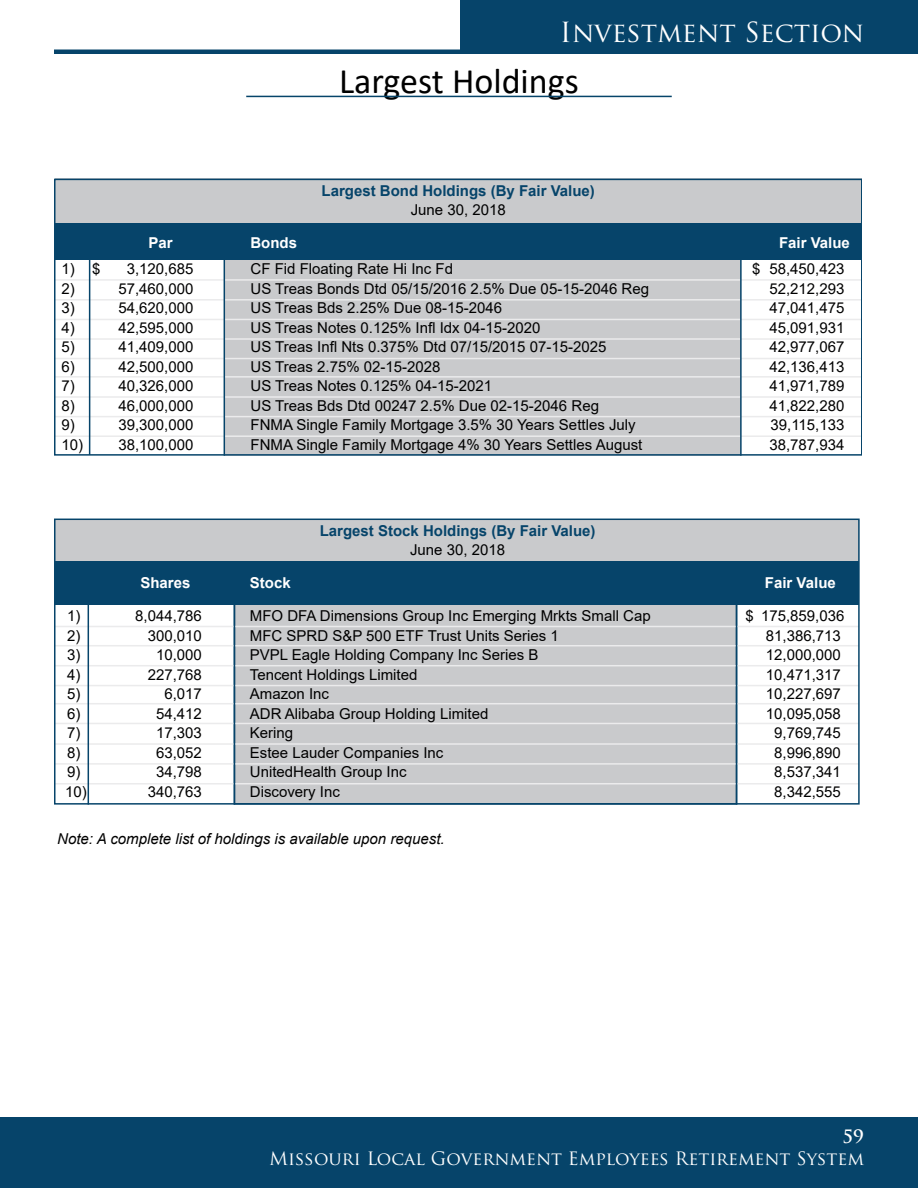
<style>
.page{position:relative;width:918px;height:1188px;background:#fff}
.page>*{position:absolute;margin:0;border:0;box-sizing:border-box;transform-origin:0 0}
.t1{font:36px "Calibri";color:#000}
.t2{font:27px "Trajan Pro";color:#fff}
.t3{font:18px "Trajan Pro";color:#fff}
.t4{font:700 18px "Trajan Pro";color:#fff}
.t5{font:15px "Arial";color:#000}
.t6{font:700 15px "Arial";color:#06446a}
.t7{font:italic 15px "Arial";color:#000}
.t8{font:700 15px "Arial";color:#fff}
</style>
<div class="page">
<div style="left:460px;top:0;width:458px;height:54px;background:#06446a"></div>
<hr style="left:54px;top:50px;width:864px;height:4px;background:#06446a">
<div style="left:0;top:1117px;width:918px;height:71px;background:#06446a"></div>
<div style="left:224px;top:252px;width:517px;height:204px;background:#c9cacc"></div>
<div style="left:56px;top:216px;width:806px;height:44px;background:#06446a"></div>
<div style="left:234px;top:589px;width:503px;height:216px;background:#c9cacc"></div>
<div style="left:51px;top:520px;width:808px;height:42px;background:#c9cacc"></div>
<div style="left:51px;top:561px;width:809px;height:44px;background:#06446a"></div>
<hr style="left:27px;top:279px;width:873px;height:2px;background:#ebebec">
<hr style="left:25px;top:299px;width:872px;height:2px;background:#ebebec">
<hr style="left:31px;top:319px;width:863px;height:1px;background:#ebebec">
<hr style="left:13px;top:338px;width:874px;height:2px;background:#ebebec">
<hr style="left:20px;top:358px;width:874px;height:1px;background:#ebebec">
<hr style="left:21px;top:376px;width:873px;height:2px;background:#ebebec">
<hr style="left:26px;top:396px;width:887px;height:2px;background:#ebebec">
<hr style="left:9px;top:416px;width:874px;height:1px;background:#ebebec">
<hr style="left:20px;top:435px;width:867px;height:2px;background:#ebebec">
<hr style="left:89px;top:246px;width:1px;height:209px;background:#06446a">
<hr style="left:224px;top:246px;width:1px;height:210px;background:#06446a">
<hr style="left:740px;top:246px;width:2px;height:210px;background:#06446a">
<div style="left:55px;top:179px;width:807px;height:44px;background:#c9cacc"></div>
<div style="left:54px;top:179px;width:808px;height:277px;border:2px solid #06446a"></div>
<hr style="left:0;top:626px;width:874px;height:1px;background:#ebebec">
<hr style="left:0;top:645px;width:872px;height:1px;background:#ebebec">
<hr style="left:5px;top:665px;width:863px;height:1px;background:#ebebec">
<hr style="left:26px;top:685px;width:834px;height:1px;background:#ebebec">
<hr style="left:34px;top:703px;width:834px;height:1px;background:#ebebec">
<hr style="left:33px;top:723px;width:833px;height:1px;background:#ebebec">
<hr style="left:1px;top:743px;width:886px;height:2px;background:#ebebec">
<hr style="left:27px;top:763px;width:834px;height:2px;background:#ebebec">
<hr style="left:9px;top:783px;width:878px;height:1px;background:#ebebec">
<div style="left:0;top:177px;width:54px;height:319px;background:#fff"></div>
<div style="left:862px;top:177px;width:54px;height:337px;background:#fff"></div>
<hr style="left:88px;top:601px;width:1px;height:204px;background:#06446a">
<hr style="left:234px;top:601px;width:1px;height:204px;background:#06446a">
<hr style="left:736px;top:603px;width:1px;height:202px;background:#06446a">
<div style="left:860px;top:522px;width:58px;height:285px;background:#fff"></div>
<div style="left:0;top:518px;width:54px;height:284px;background:#fff"></div>
<div style="left:54px;top:519px;width:806px;height:286px;border:2px solid #06446a"></div>
<hr style="left:246px;top:96px;width:426px;height:1px;background:#06446a">
<h2 class="t2" style="left:560px;top:15px;width:306px">Investment Section</h2>
<h1 class="t1" style="left:339px;top:56px;width:241px">Largest Holdings</h1>
<p class="t6" style="left:322px;top:180px;width:275px">Largest Bond Holdings (By Fair Value)</p>
<p class="t5" style="left:411px;top:200px;width:97px">June 30, 2018</p>
<p class="t8" style="left:148px;top:232px;width:26px">Par</p>
<p class="t8" style="left:250px;top:232px;width:48px">Bonds</p>
<p class="t8" style="left:779px;top:232px;width:72px">Fair Value</p>
<p class="t5" style="left:61px;top:259px;width:41px">1) $</p>
<p class="t5" style="left:127px;top:259px;width:68px">3,120,685</p>
<p class="t5" style="left:251px;top:259px;width:204px">CF Fid Floating Rate Hi Inc Fd</p>
<p class="t5" style="left:752px;top:259px;width:94px">$ 58,450,423</p>
<p class="t5" style="left:62px;top:278px;width:15px">2)</p>
<p class="t5" style="left:118px;top:278px;width:77px">57,460,000</p>
<p class="t5" style="left:251px;top:278px;width:400px">US Treas Bonds Dtd 05/15/2016 2.5% Due 05-15-2046 Reg</p>
<p class="t5" style="left:769px;top:278px;width:77px">52,212,293</p>
<p class="t5" style="left:62px;top:298px;width:15px">3)</p>
<p class="t5" style="left:118px;top:298px;width:77px">54,620,000</p>
<p class="t5" style="left:251px;top:298px;width:253px">US Treas Bds 2.25% Due 08-15-2046</p>
<p class="t5" style="left:769px;top:298px;width:77px">47,041,475</p>
<p class="t5" style="left:62px;top:317px;width:15px">4)</p>
<p class="t5" style="left:118px;top:317px;width:77px">42,595,000</p>
<p class="t5" style="left:251px;top:317px;width:292px">US Treas Notes 0.125% Infl Idx 04-15-2020</p>
<p class="t5" style="left:769px;top:317px;width:77px">45,091,931</p>
<p class="t5" style="left:62px;top:337px;width:15px">5)</p>
<p class="t5" style="left:118px;top:337px;width:77px">41,409,000</p>
<p class="t5" style="left:251px;top:337px;width:358px">US Treas Infl Nts 0.375% Dtd 07/15/2015 07-15-2025</p>
<p class="t5" style="left:769px;top:337px;width:77px">42,977,067</p>
<p class="t5" style="left:62px;top:356px;width:15px">6)</p>
<p class="t5" style="left:118px;top:356px;width:77px">42,500,000</p>
<p class="t5" style="left:251px;top:356px;width:192px">US Treas 2.75% 02-15-2028</p>
<p class="t5" style="left:769px;top:356px;width:77px">42,136,413</p>
<p class="t5" style="left:62px;top:376px;width:15px">7)</p>
<p class="t5" style="left:118px;top:376px;width:77px">40,326,000</p>
<p class="t5" style="left:251px;top:376px;width:243px">US Treas Notes 0.125% 04-15-2021</p>
<p class="t5" style="left:769px;top:376px;width:77px">41,971,789</p>
<p class="t5" style="left:62px;top:395px;width:15px">8)</p>
<p class="t5" style="left:118px;top:395px;width:77px">46,000,000</p>
<p class="t5" style="left:251px;top:395px;width:350px">US Treas Bds Dtd 00247 2.5% Due 02-15-2046 Reg</p>
<p class="t5" style="left:769px;top:395px;width:77px">41,822,280</p>
<p class="t5" style="left:62px;top:415px;width:15px">9)</p>
<p class="t5" style="left:118px;top:415px;width:77px">39,300,000</p>
<p class="t5" style="left:251px;top:415px;width:387px">FNMA Single Family Mortgage 3.5% 30 Years Settles July</p>
<p class="t5" style="left:771px;top:415px;width:75px">39,115,133</p>
<p class="t5" style="left:62px;top:434px;width:133px">10) 38,100,000</p>
<p class="t5" style="left:251px;top:434px;width:393px">FNMA Single Family Mortgage 4% 30 Years Settles August</p>
<p class="t5" style="left:769px;top:434px;width:77px">38,787,934</p>
<p class="t6" style="left:320px;top:520px;width:277px">Largest Stock Holdings (By Fair Value)</p>
<p class="t5" style="left:410px;top:539px;width:97px">June 30, 2018</p>
<p class="t8" style="left:140px;top:572px;width:52px">Shares</p>
<p class="t8" style="left:250px;top:572px;width:42px">Stock</p>
<p class="t8" style="left:765px;top:572px;width:72px">Fair Value</p>
<p class="t5" style="left:67px;top:605px;width:15px">1)</p>
<p class="t5" style="left:135px;top:605px;width:68px">8,044,786</p>
<p class="t5" style="left:250px;top:605px;width:402px">MFO DFA Dimensions Group Inc Emerging Mrkts Small Cap</p>
<p class="t5" style="left:746px;top:605px;width:100px">$ 175,859,036</p>
<p class="t5" style="left:67px;top:625px;width:15px">2)</p>
<p class="t5" style="left:148px;top:625px;width:56px">300,010</p>
<p class="t5" style="left:250px;top:625px;width:310px">MFC SPRD S&amp;P 500 ETF Trust Units Series 1</p>
<p class="t5" style="left:766px;top:625px;width:77px">81,386,713</p>
<p class="t5" style="left:67px;top:644px;width:15px">3)</p>
<p class="t5" style="left:156px;top:644px;width:47px">10,000</p>
<p class="t5" style="left:250px;top:644px;width:290px">PVPL Eagle Holding Company Inc Series B</p>
<p class="t5" style="left:766px;top:644px;width:77px">12,000,000</p>
<p class="t5" style="left:67px;top:664px;width:15px">4)</p>
<p class="t5" style="left:148px;top:664px;width:56px">227,768</p>
<p class="t5" style="left:250px;top:664px;width:169px">Tencent Holdings Limited</p>
<p class="t5" style="left:766px;top:664px;width:77px">10,471,317</p>
<p class="t5" style="left:67px;top:683px;width:15px">5)</p>
<p class="t5" style="left:164px;top:683px;width:39px">6,017</p>
<p class="t5" style="left:250px;top:683px;width:81px">Amazon Inc</p>
<p class="t5" style="left:766px;top:683px;width:77px">10,227,697</p>
<p class="t5" style="left:67px;top:703px;width:15px">6)</p>
<p class="t5" style="left:156px;top:703px;width:47px">54,412</p>
<p class="t5" style="left:250px;top:703px;width:240px">ADR Alibaba Group Holding Limited</p>
<p class="t5" style="left:766px;top:703px;width:77px">10,095,058</p>
<p class="t5" style="left:67px;top:722px;width:15px">7)</p>
<p class="t5" style="left:156px;top:722px;width:47px">17,303</p>
<p class="t5" style="left:250px;top:722px;width:45px">Kering</p>
<p class="t5" style="left:774px;top:722px;width:68px">9,769,745</p>
<p class="t5" style="left:67px;top:742px;width:15px">8)</p>
<p class="t5" style="left:156px;top:742px;width:47px">63,052</p>
<p class="t5" style="left:250px;top:742px;width:195px">Estee Lauder Companies Inc</p>
<p class="t5" style="left:774px;top:742px;width:68px">8,996,890</p>
<p class="t5" style="left:67px;top:761px;width:15px">9)</p>
<p class="t5" style="left:156px;top:761px;width:47px">34,798</p>
<p class="t5" style="left:250px;top:761px;width:158px">UnitedHealth Group Inc</p>
<p class="t5" style="left:774px;top:761px;width:68px">8,537,341</p>
<p class="t5" style="left:65px;top:781px;width:23px">10)</p>
<p class="t5" style="left:148px;top:781px;width:56px">340,763</p>
<p class="t5" style="left:250px;top:781px;width:92px">Discovery Inc</p>
<p class="t5" style="left:774px;top:781px;width:68px">8,342,555</p>
<p class="t7" style="left:57px;top:829px;width:389px">Note: A complete list of holdings is available upon request.</p>
<p class="t4" style="left:842px;top:1125px;width:23px">59</p>
<p class="t3" style="left:269px;top:1147px;width:596px">Missouri Local Government Employees Retirement System</p>
</div>
